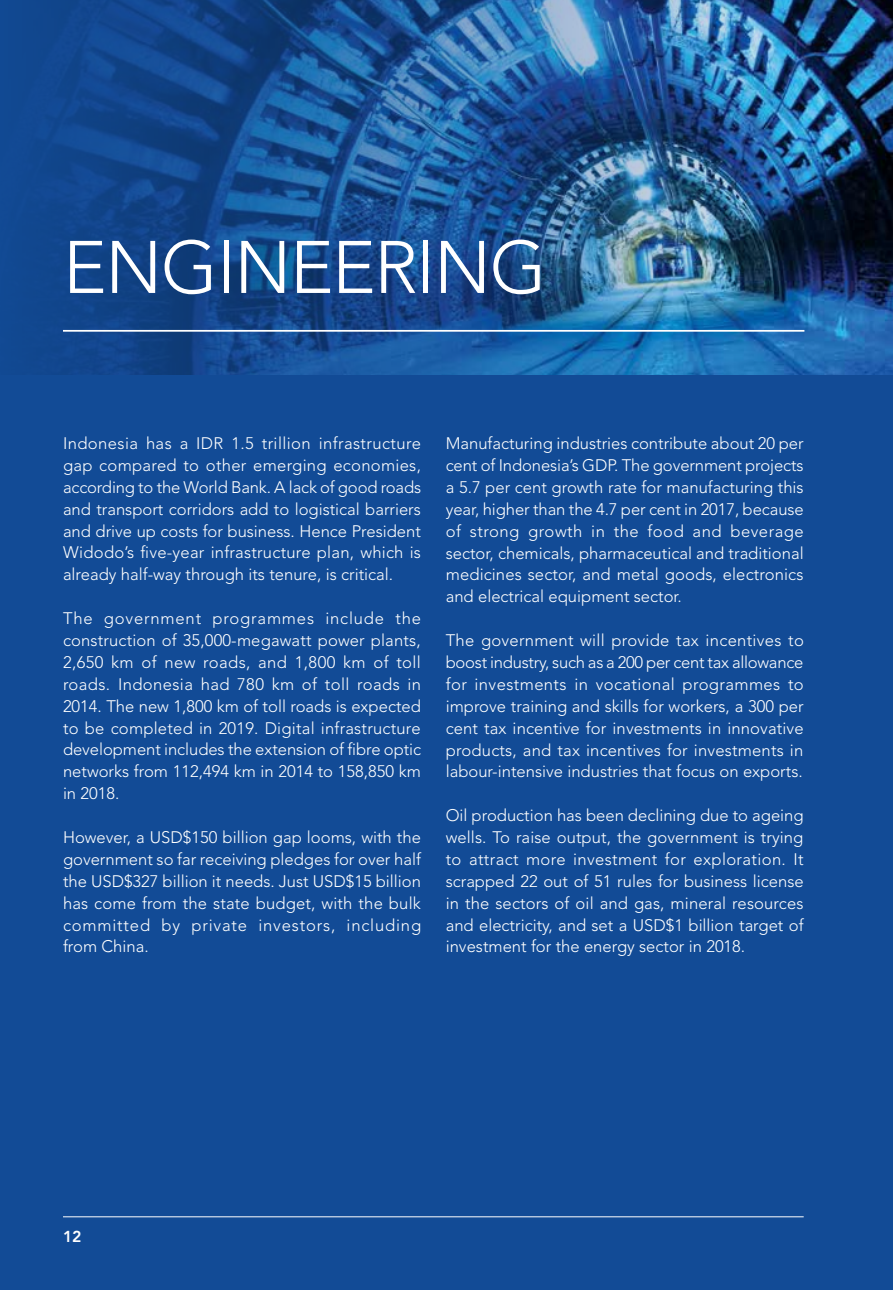
<style>
.page{position:relative;width:893px;height:1290px;background:#fff}
.page>*{position:absolute;margin:0;border:0;box-sizing:border-box;transform-origin:0 0}
.t1{font:300 73.5px "Avenir LT Std";letter-spacing:-.02em;color:#fff}
.t2{font:300 16.62px/21.9px "Avenir LT Std";color:#fff;text-align:justify}
.t3{font:800 15.75px "Avenir LT Std";color:#fff}
</style>
<div class="page">
<img style="left:0;top:0;width:893px;height:376px">
<div style="left:0;top:376px;width:893px;height:914px;background:#124b96"></div>
<hr style="left:63px;top:330px;width:741px;height:2px;background:#fff">
<hr style="left:63px;top:1216px;width:741px;height:1px;background:#fff">
<h1 class="t1" style="left:63px;top:224px;width:485px">ENGINEERING</h1>
<p class="t2" style="left:63px;top:432px;width:360px">Indonesia has a IDR 1.5 trillion infrastructure gap compared to other emerging economies, according to the World Bank. A lack of good roads and transport corridors add to logistical barriers and drive up costs for business. Hence President Widodo’s five-year infrastructure plan, which is already half-way through its tenure, is critical.</p>
<p class="t2" style="left:63px;top:607px;width:360px">The government programmes include the construction of 35,000-megawatt power plants, 2,650 km of new roads, and 1,800 km of toll roads. Indonesia had 780 km of toll roads in 2014. The new 1,800 km of toll roads is expected to be completed in 2019. Digital infrastructure development includes the extension of fibre optic networks from 112,494 km in 2014 to 158,850 km in 2018.</p>
<p class="t2" style="left:63px;top:826px;width:360px">However, a USD$150 billion gap looms, with the government so far receiving pledges for over half the USD$327 billion it needs. Just USD$15 billion has come from the state budget, with the bulk committed by private investors, including from China.</p>
<p class="t2" style="left:446px;top:432px;width:360px">Manufacturing industries contribute about 20 per cent of Indonesia’s GDP. The government projects a 5.7 per cent growth rate for manufacturing this year, higher than the 4.7 per cent in 2017, because of strong growth in the food and beverage sector, chemicals, pharmaceutical and traditional medicines sector, and metal goods, electronics and electrical equipment sector.</p>
<p class="t2" style="left:446px;top:629px;width:360px">The government will provide tax incentives to boost industry, such as a 200 per cent tax allowance for investments in vocational programmes to improve training and skills for workers, a 300 per cent tax incentive for investments in innovative products, and tax incentives for investments in labour-intensive industries that focus on exports.</p>
<p class="t2" style="left:446px;top:804px;width:359px">Oil production has been declining due to ageing wells. To raise output, the government is trying to attract more investment for exploration. It scrapped 22 out of 51 rules for business license in the sectors of oil and gas, mineral resources and electricity, and set a USD$1 billion target of investment for the energy sector in 2018.</p>
<p class="t3" style="left:63px;top:1227px;width:20px">12</p>
</div>
